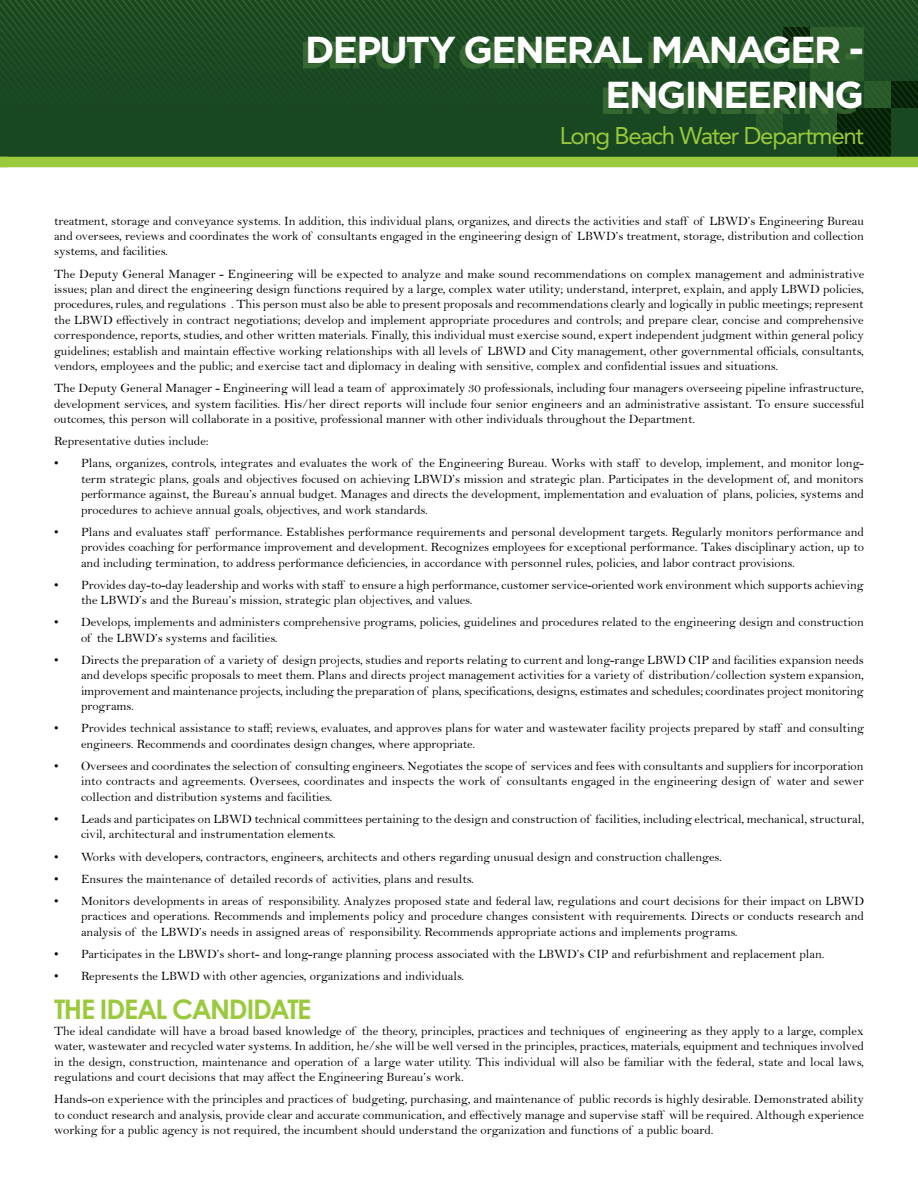
<style>
.page{position:relative;width:918px;height:1188px;background:#fff}
.page>*{position:absolute;margin:0;border:0;box-sizing:border-box;transform-origin:0 0}
.t1{font:700 37.5px/45px "Gotham";letter-spacing:-.045em;color:#fff;text-align:right}
.t2{font:700 27px "Century Gothic";letter-spacing:-.05em;color:#9aca3c}
.t3{font:24px "Avenir";letter-spacing:-.055em;color:#9aca3c}
.t4{font:12.75px/15.5px "Bell";color:#000;text-align:justify}
</style>
<div class="page">
<svg style="left:0;top:0;width:918px;height:157px;background:#1b4922"></svg>
<div style="left:303px;top:42px;width:554px;height:72px;background:#407237;opacity:.75"></div>
<div style="left:0;top:157px;width:918px;height:10px;background:#9aca3c"></div>
<h1 class="t1" style="left:305px;top:26px;width:560px">DEPUTY GENERAL MANAGER -<br>ENGINEERING</h1>
<h3 class="t3" style="left:560px;top:122px;width:306px">Long Beach Water Department</h3>
<p class="t4" style="left:54px;top:213px;width:812px">treatment, storage and conveyance systems. In addition, this individual plans, organizes, and directs the activities and staff of LBWD’s Engineering Bureau and oversees, reviews and coordinates the work of consultants engaged in the engineering design of LBWD’s treatment, storage, distribution and collection systems, and facilities.</p>
<p class="t4" style="left:54px;top:266px;width:812px">The Deputy General Manager - Engineering will be expected to analyze and make sound recommendations on complex management and administrative issues; plan and direct the engineering design functions required by a large, complex water utility; understand, interpret, explain, and apply LBWD policies, procedures, rules, and regulations . This person must also be able to present proposals and recommendations clearly and logically in public meetings; represent the LBWD effectively in contract negotiations; develop and implement appropriate procedures and controls; and prepare clear, concise and comprehensive correspondence, reports, studies, and other written materials. Finally, this individual must exercise sound, expert independent judgment within general policy guidelines; establish and maintain effective working relationships with all levels of LBWD and City management, other governmental officials, consultants, vendors, employees and the public; and exercise tact and diplomacy in dealing with sensitive, complex and confidential issues and situations.</p>
<p class="t4" style="left:54px;top:380px;width:812px">The Deputy General Manager - Engineering will lead a team of approximately 30 professionals, including four managers overseeing pipeline infrastructure, development services, and system facilities. His/her direct reports will include four senior engineers and an administrative assistant. To ensure successful outcomes, this person will collaborate in a positive, professional manner with other individuals throughout the Department.</p>
<p class="t4" style="left:54px;top:433px;width:156px">Representative duties include:</p>
<p class="t4" style="left:81px;top:456px;width:785px;text-indent:-27px">• Plans, organizes, controls, integrates and evaluates the work of the Engineering Bureau. Works with staff to develop, implement, and monitor long&shy;term strategic plans, goals and objectives focused on achieving LBWD’s mission and strategic plan. Participates in the development of, and monitors performance against, the Bureau’s annual budget. Manages and directs the development, implementation and evaluation of plans, policies, systems and procedures to achieve annual goals, objectives, and work standards.</p>
<p class="t4" style="left:81px;top:524px;width:785px;text-indent:-27px">• Plans and evaluates staff performance. Establishes performance requirements and personal development targets. Regularly monitors performance and provides coaching for performance improvement and development. Recognizes employees for exceptional performance. Takes disciplinary action, up to and including termination, to address performance deficiencies, in accordance with personnel rules, policies, and labor contract provisions.</p>
<p class="t4" style="left:81px;top:577px;width:784px;text-indent:-27px">• Provides day-to-day leadership and works with staff to ensure a high performance, customer service-oriented work environment which supports achieving the LBWD’s and the Bureau’s mission, strategic plan objectives, and values.</p>
<p class="t4" style="left:81px;top:615px;width:784px;text-indent:-27px">• Develops, implements and administers comprehensive programs, policies, guidelines and procedures related to the engineering design and construction of the LBWD’s systems and facilities.</p>
<p class="t4" style="left:81px;top:652px;width:785px;text-indent:-27px">• Directs the preparation of a variety of design projects, studies and reports relating to current and long-range LBWD CIP and facilities expansion needs and develops specific proposals to meet them. Plans and directs project management activities for a variety of distribution/collection system expansion, improvement and maintenance projects, including the preparation of plans, specifications, designs, estimates and schedules; coordinates project monitoring programs.</p>
<p class="t4" style="left:81px;top:721px;width:785px;text-indent:-27px">• Provides technical assistance to staff; reviews, evaluates, and approves plans for water and wastewater facility projects prepared by staff and consulting engineers. Recommends and coordinates design changes, where appropriate.</p>
<p class="t4" style="left:81px;top:758px;width:784px;text-indent:-27px">• Oversees and coordinates the selection of consulting engineers. Negotiates the scope of services and fees with consultants and suppliers for incorporation into contracts and agreements. Oversees, coordinates and inspects the work of consultants engaged in the engineering design of water and sewer collection and distribution systems and facilities.</p>
<p class="t4" style="left:81px;top:811px;width:785px;text-indent:-27px">• Leads and participates on LBWD technical committees pertaining to the design and construction of facilities, including electrical, mechanical, structural, civil, architectural and instrumentation elements.</p>
<p class="t4" style="left:54px;top:849px;width:669px">• Works with developers, contractors, engineers, architects and others regarding unusual design and construction challenges.</p>
<p class="t4" style="left:54px;top:871px;width:422px">• Ensures the maintenance of detailed records of activities, plans and results.</p>
<p class="t4" style="left:81px;top:893px;width:785px;text-indent:-27px">• Monitors developments in areas of responsibility. Analyzes proposed state and federal law, regulations and court decisions for their impact on LBWD practices and operations. Recommends and implements policy and procedure changes consistent with requirements. Directs or conducts research and analysis of the LBWD’s needs in assigned areas of responsibility. Recommends appropriate actions and implements programs.</p>
<p class="t4" style="left:54px;top:946px;width:772px">• Participates in the LBWD’s short- and long-range planning process associated with the LBWD’s CIP and refurbishment and replacement plan.</p>
<p class="t4" style="left:54px;top:968px;width:412px">• Represents the LBWD with other agencies, organizations and individuals.</p>
<h2 class="t2" style="left:54px;top:989px;width:259px">THE IDEAL CANDIDATE</h2>
<p class="t4" style="left:54px;top:1023px;width:812px">The ideal candidate will have a broad based knowledge of the theory, principles, practices and techniques of engineering as they apply to a large, complex water, wastewater and recycled water systems. In addition, he/she will be well versed in the principles, practices, materials, equipment and techniques involved in the design, construction, maintenance and operation of a large water utility. This individual will also be familiar with the federal, state and local laws, regulations and court decisions that may affect the Engineering Bureau’s work.</p>
<p class="t4" style="left:54px;top:1091px;width:812px">Hands-on experience with the principles and practices of budgeting, purchasing, and maintenance of public records is highly desirable. Demonstrated ability to conduct research and analysis, provide clear and accurate communication, and effectively manage and supervise staff will be required. Although experience working for a public agency is not required, the incumbent should understand the organization and functions of a public board.</p>
</div>
